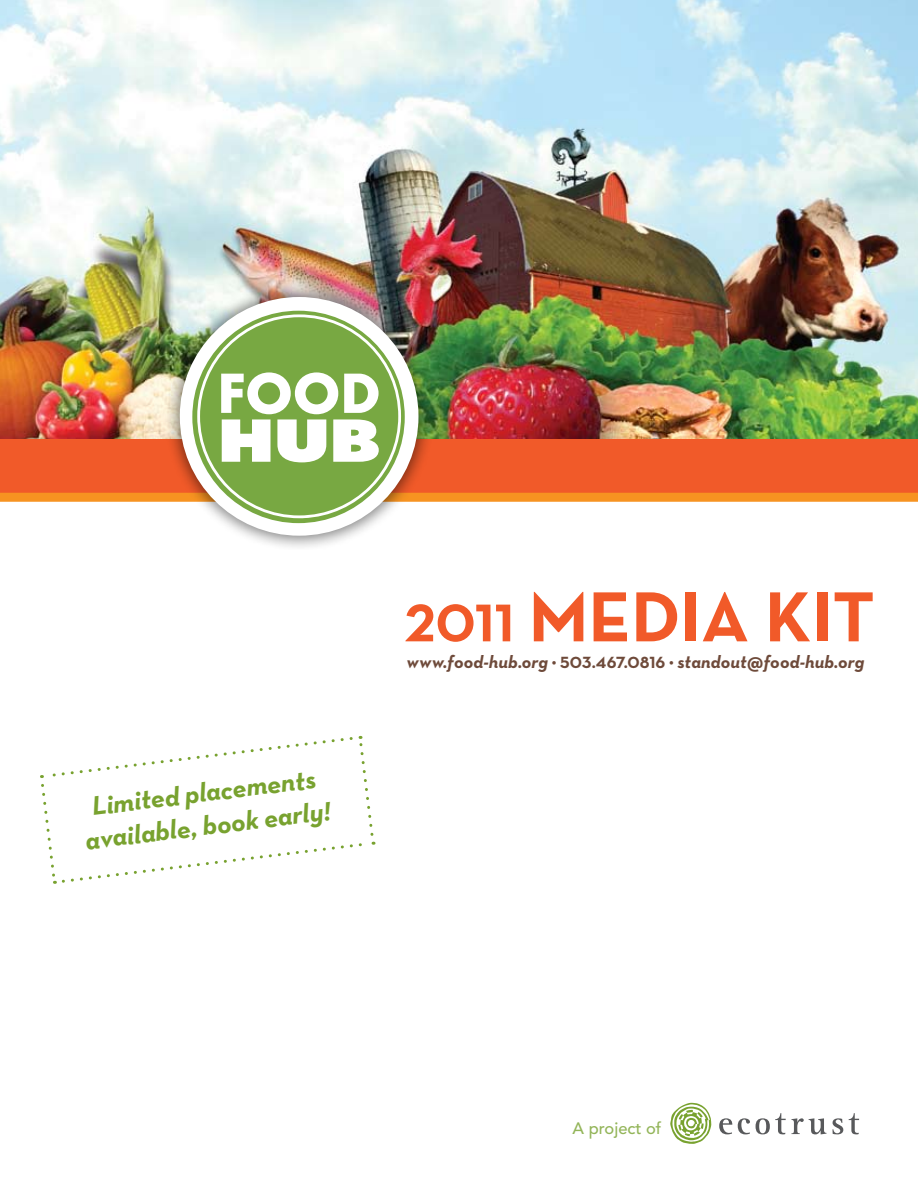
<style>
.page{position:relative;width:918px;height:1188px;background:#fff}
.page>*{position:absolute;margin:0;border:0;box-sizing:border-box;transform-origin:0 0}
.t1{font:700 72px "Neutraface Text";color:#f15a29}
.t2{font:italic 700 27px/33.3px "Neutraface Text";color:#78a22f;text-align:center}
.t3{font:italic 700 18px "Neutraface Text";letter-spacing:.01em;color:#6e4a3a}
.t4{font:500 16.5px "Avenir";color:#93b559}
.s1{font-size:54px}
.s2{font-size:16.5px}
.s3{font-style:normal;font-size:16.5px}
</style>
<div class="page">
<img style="left:0;top:0;width:918px;height:439px">
<div style="left:0;top:439px;width:918px;height:54px;background:#f15a29"></div>
<div style="left:0;top:493px;width:918px;height:9px;background:#f79321"></div>
<div style="left:162px;top:279px;width:271px;height:271px;background:#000;opacity:.5"></div>
<svg style="left:180px;top:297px;width:239px;height:239px"></svg>
<svg style="left:197px;top:314px;width:204px;height:204px"></svg>
<svg style="left:719px;top:1118px;width:13px;height:16px"></svg>
<svg style="left:738px;top:1118px;width:12px;height:16px"></svg>
<svg style="left:756px;top:1113px;width:87px;height:21px"></svg>
<svg style="left:849px;top:1113px;width:10px;height:21px"></svg>
<svg style="left:670px;top:1103px;width:42px;height:41px"></svg>
<svg style="left:40px;top:735px;width:335px;height:149px"></svg>
<h2 class="t2" style="left:79px;top:791px;width:248px;rotate:-7deg">Limited placements available, book early!</h2>
<h1 class="t1" style="left:405px;top:570px;width:471px"><span class="s1">2011</span> Media Kit</h1>
<p class="t3" style="left:406px;top:650px;width:459px">www.food-hub.org <span class="s2">•</span> <span class="s3">503.467.0816</span> <span class="s2">•</span> standout@food-hub.org</p>
<p class="t4" style="left:572px;top:1119px;width:90px">A project of</p>
</div>
